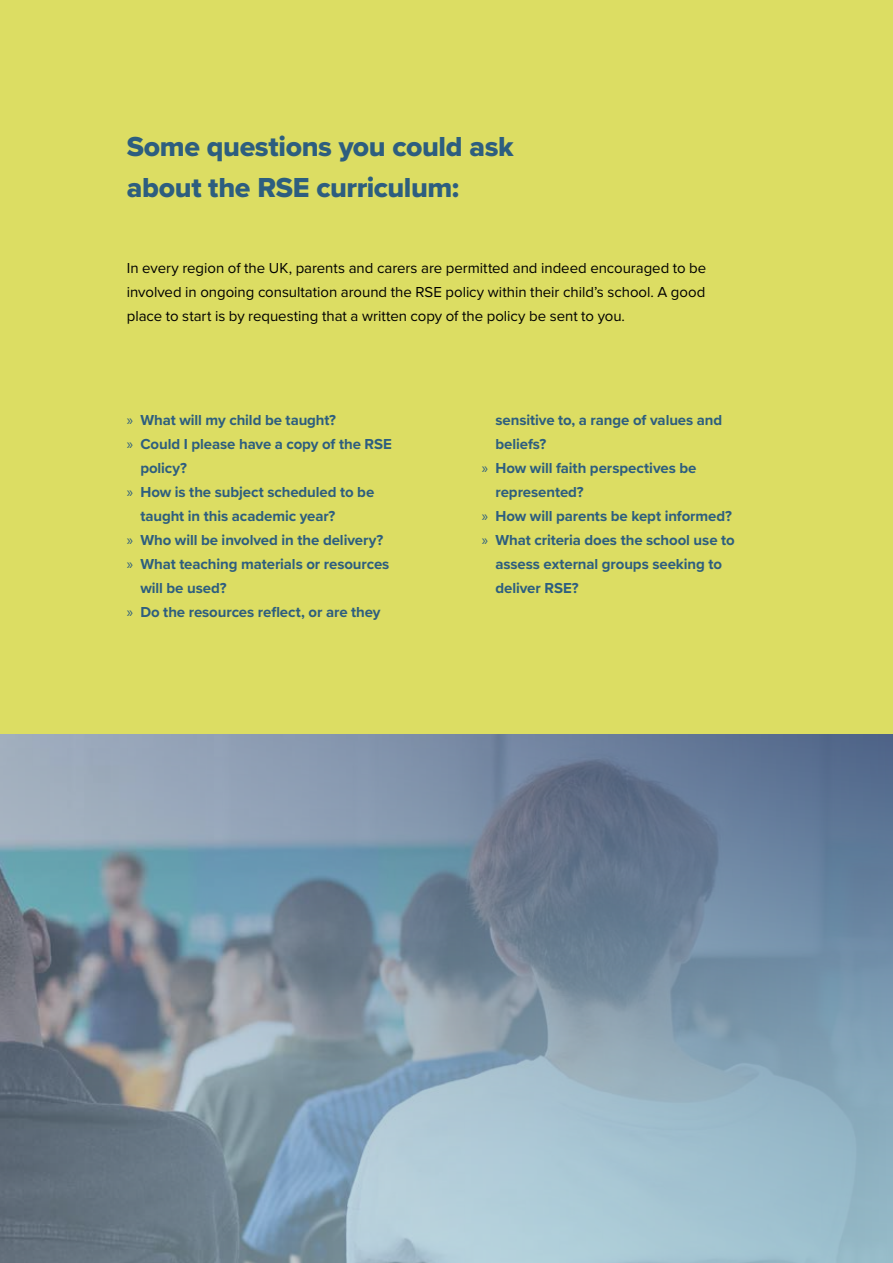
<style>
.page{position:relative;width:893px;height:1263px;background:#fff}
.page>*{position:absolute;margin:0;border:0;box-sizing:border-box;transform-origin:0 0}
.t1{font:28.5px/40.5px "Proxima Nova Extrabld";letter-spacing:-.015em;color:#2d5e7f}
.t2{font:700 15px "Proxima Nova";letter-spacing:-.005em;color:#2d5e7f}
.t3{font:15px/24px "Proxima Nova";letter-spacing:-.005em;color:#000;text-align:justify}
.s1{font-family:"Myriad Pro";font-weight:400}
</style>
<div class="page">
<svg style="left:0;top:733px;width:893px;height:530px;background:#8097a9"></svg>
<div style="left:0;top:0;width:893px;height:733px;background:#dcdd63"></div>
<h1 class="t1" style="left:127px;top:126px;width:388px">Some questions you could ask about the RSE curriculum:</h1>
<p class="t3" style="left:127px;top:256px;width:581px">In every region of the UK, parents and carers are permitted and indeed encouraged to be involved in ongoing consultation around the RSE policy within their child’s school. A good place to start is by requesting that a written copy of the policy be sent to you.</p>
<p class="t2" style="left:127px;top:409px;width:211px"><span class="s1">»</span> What will my child be taught?</p>
<p class="t2" style="left:127px;top:433px;width:267px"><span class="s1">»</span> Could I please have a copy of the RSE</p>
<p class="t2" style="left:140px;top:457px;width:48px">policy?</p>
<p class="t2" style="left:127px;top:481px;width:249px"><span class="s1">»</span> How is the subject scheduled to be</p>
<p class="t2" style="left:140px;top:505px;width:197px">taught in this academic year?</p>
<p class="t2" style="left:127px;top:529px;width:258px"><span class="s1">»</span> Who will be involved in the delivery?</p>
<p class="t2" style="left:127px;top:553px;width:264px"><span class="s1">»</span> What teaching materials or resources</p>
<p class="t2" style="left:140px;top:577px;width:88px">will be used?</p>
<p class="t2" style="left:127px;top:601px;width:255px"><span class="s1">»</span> Do the resources reflect, or are they</p>
<p class="t2" style="left:495px;top:409px;width:228px">sensitive to, a range of values and</p>
<p class="t2" style="left:495px;top:433px;width:52px">beliefs?</p>
<p class="t2" style="left:482px;top:457px;width:216px"><span class="s1">»</span> How will faith perspectives be</p>
<p class="t2" style="left:495px;top:481px;width:90px">represented?</p>
<p class="t2" style="left:482px;top:505px;width:252px"><span class="s1">»</span> How will parents be kept informed?</p>
<p class="t2" style="left:482px;top:529px;width:254px"><span class="s1">»</span> What criteria does the school use to</p>
<p class="t2" style="left:495px;top:553px;width:228px">assess external groups seeking to</p>
<p class="t2" style="left:495px;top:577px;width:85px">deliver RSE?</p>
</div>
